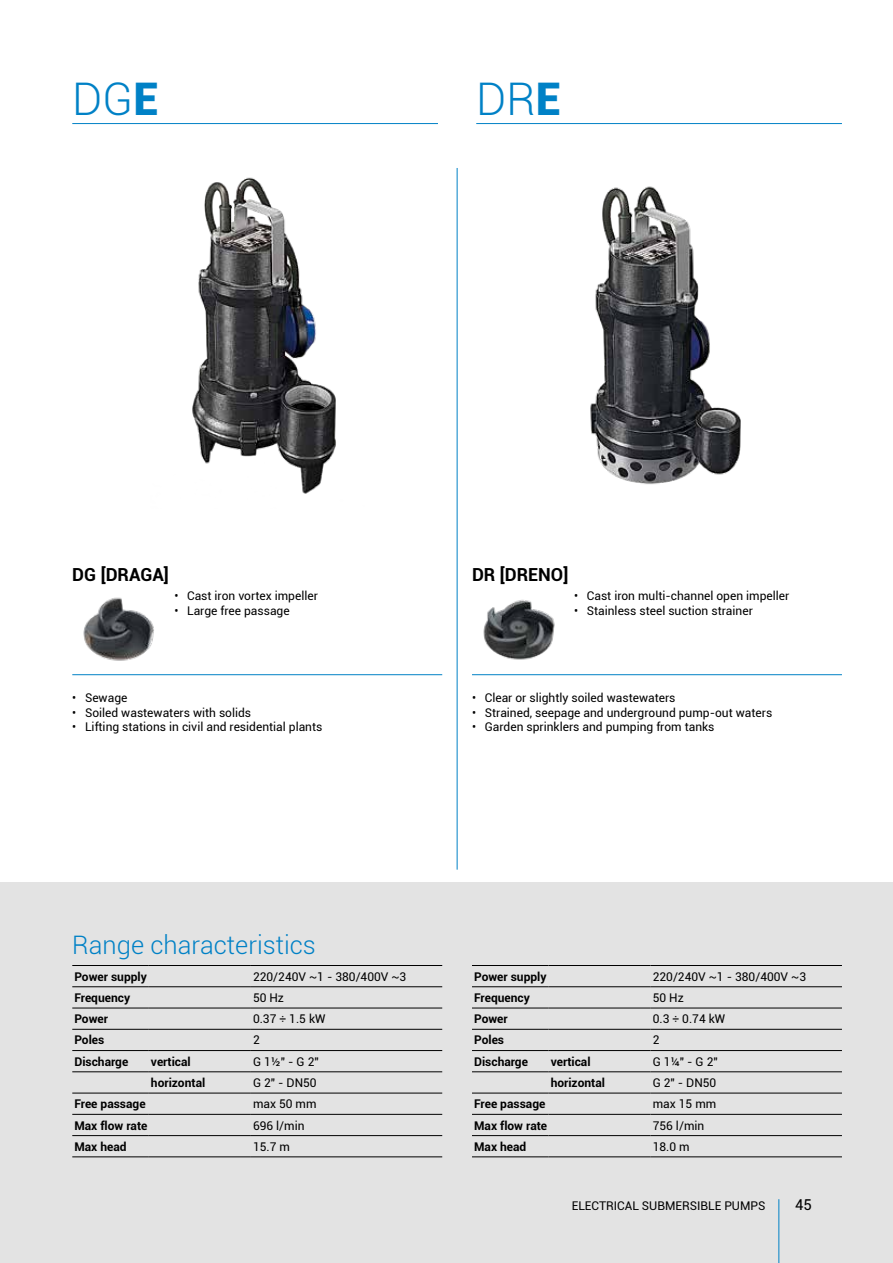
<style>
.page{position:relative;width:893px;height:1263px;background:#fff}
.page>*{position:absolute;margin:0;border:0;box-sizing:border-box;transform-origin:0 0}
.t1{font:300 45px "Roboto";color:#0081c6}
.t2{font:300 25.5px "Roboto";color:#0081c6}
.t3{font:700 18px "Roboto";color:#000}
.t4{font:15px "Roboto";color:#000}
.t5{font:12px/21.3px "Roboto";color:#000}
.t6{font:700 12px/21.3px "Roboto";color:#000}
.s1{font-weight:900}
</style>
<div class="page">
<img style="left:192px;top:177px;width:144px;height:317px">
<img style="left:590px;top:186px;width:151px;height:299px">
<img style="left:83px;top:597px;width:71px;height:64px">
<img style="left:483px;top:599px;width:72px;height:61px">
<div style="left:0;top:882px;width:893px;height:381px;background:#e3e3e3"></div>
<hr style="left:457px;top:168px;width:1px;height:702px;background:#0081c6">
<hr style="left:72px;top:674px;width:370px;height:1px;background:#0081c6">
<hr style="left:472px;top:674px;width:370px;height:1px;background:#0081c6">
<hr style="left:251px;top:965px;width:191px;height:1px;background:#000">
<hr style="left:251px;top:986px;width:191px;height:1px;background:#000">
<hr style="left:251px;top:1008px;width:191px;height:1px;background:#000">
<hr style="left:251px;top:1029px;width:191px;height:1px;background:#000">
<hr style="left:251px;top:1050px;width:191px;height:1px;background:#000">
<hr style="left:251px;top:1071px;width:191px;height:1px;background:#000">
<hr style="left:251px;top:1093px;width:191px;height:1px;background:#000">
<hr style="left:251px;top:1114px;width:191px;height:1px;background:#000">
<hr style="left:251px;top:1135px;width:191px;height:1px;background:#000">
<hr style="left:251px;top:1156px;width:191px;height:1px;background:#000">
<hr style="left:651px;top:965px;width:191px;height:1px;background:#000">
<hr style="left:651px;top:986px;width:191px;height:1px;background:#000">
<hr style="left:651px;top:1008px;width:191px;height:1px;background:#000">
<hr style="left:651px;top:1029px;width:191px;height:1px;background:#000">
<hr style="left:651px;top:1050px;width:191px;height:1px;background:#000">
<hr style="left:651px;top:1071px;width:191px;height:1px;background:#000">
<hr style="left:651px;top:1093px;width:191px;height:1px;background:#000">
<hr style="left:651px;top:1114px;width:191px;height:1px;background:#000">
<hr style="left:651px;top:1135px;width:191px;height:1px;background:#000">
<hr style="left:651px;top:1156px;width:191px;height:1px;background:#000">
<hr style="left:778px;top:1199px;width:1px;height:64px;background:#0081c6">
<hr style="left:476px;top:123px;width:366px;height:1px;background:#0081c6">
<hr style="left:72px;top:123px;width:366px;height:1px;background:#0081c6">
<hr style="left:72px;top:965px;width:77px;height:1px;background:#000">
<hr style="left:149px;top:965px;width:102px;height:1px;background:#000">
<hr style="left:72px;top:986px;width:77px;height:1px;background:#000">
<hr style="left:149px;top:986px;width:102px;height:1px;background:#000">
<hr style="left:72px;top:1029px;width:77px;height:1px;background:#000">
<hr style="left:149px;top:1029px;width:102px;height:1px;background:#000">
<hr style="left:72px;top:1050px;width:77px;height:1px;background:#000">
<hr style="left:149px;top:1050px;width:102px;height:1px;background:#000">
<hr style="left:72px;top:1071px;width:77px;height:1px;background:#000">
<hr style="left:149px;top:1071px;width:102px;height:1px;background:#000">
<hr style="left:72px;top:1093px;width:77px;height:1px;background:#000">
<hr style="left:149px;top:1093px;width:102px;height:1px;background:#000">
<hr style="left:72px;top:1114px;width:77px;height:1px;background:#000">
<hr style="left:149px;top:1114px;width:102px;height:1px;background:#000">
<hr style="left:72px;top:1135px;width:77px;height:1px;background:#000">
<hr style="left:149px;top:1135px;width:102px;height:1px;background:#000">
<hr style="left:72px;top:1156px;width:77px;height:1px;background:#000">
<hr style="left:149px;top:1156px;width:102px;height:1px;background:#000">
<hr style="left:72px;top:1008px;width:77px;height:1px;background:#000">
<hr style="left:149px;top:1008px;width:102px;height:1px;background:#000">
<hr style="left:472px;top:965px;width:77px;height:1px;background:#000">
<hr style="left:549px;top:965px;width:102px;height:1px;background:#000">
<hr style="left:472px;top:986px;width:77px;height:1px;background:#000">
<hr style="left:549px;top:986px;width:102px;height:1px;background:#000">
<hr style="left:472px;top:1029px;width:77px;height:1px;background:#000">
<hr style="left:549px;top:1029px;width:102px;height:1px;background:#000">
<hr style="left:472px;top:1050px;width:77px;height:1px;background:#000">
<hr style="left:549px;top:1050px;width:102px;height:1px;background:#000">
<hr style="left:472px;top:1071px;width:77px;height:1px;background:#000">
<hr style="left:549px;top:1071px;width:102px;height:1px;background:#000">
<hr style="left:472px;top:1093px;width:77px;height:1px;background:#000">
<hr style="left:549px;top:1093px;width:102px;height:1px;background:#000">
<hr style="left:472px;top:1114px;width:77px;height:1px;background:#000">
<hr style="left:549px;top:1114px;width:102px;height:1px;background:#000">
<hr style="left:472px;top:1135px;width:77px;height:1px;background:#000">
<hr style="left:549px;top:1135px;width:102px;height:1px;background:#000">
<hr style="left:472px;top:1156px;width:77px;height:1px;background:#000">
<hr style="left:549px;top:1156px;width:102px;height:1px;background:#000">
<hr style="left:472px;top:1008px;width:77px;height:1px;background:#000">
<hr style="left:549px;top:1008px;width:102px;height:1px;background:#000">
<h1 class="t1" style="left:72px;top:68px;width:88px">DG<span class="s1">E</span></h1>
<h1 class="t1" style="left:476px;top:68px;width:86px">DR<span class="s1">E</span></h1>
<h3 class="t3" style="left:72px;top:562px;width:98px">DG [DRAGA]</h3>
<h3 class="t3" style="left:472px;top:562px;width:98px">DR [DRENO]</h3>
<p class="t5" style="left:174px;top:585px;width:145px">• Cast iron vortex impeller</p>
<p class="t5" style="left:174px;top:599px;width:117px">• Large free passage</p>
<p class="t5" style="left:72px;top:687px;width:57px">• Sewage</p>
<p class="t5" style="left:72px;top:701px;width:180px">• Soiled wastewaters with solids</p>
<p class="t5" style="left:72px;top:716px;width:252px">• Lifting stations in civil and residential plants</p>
<p class="t5" style="left:574px;top:585px;width:217px">• Cast iron multi-channel open impeller</p>
<p class="t5" style="left:574px;top:599px;width:180px">• Stainless steel suction strainer</p>
<p class="t5" style="left:472px;top:687px;width:205px">• Clear or slightly soiled wastewaters</p>
<p class="t5" style="left:472px;top:701px;width:302px">• Strained, seepage and underground pump-out waters</p>
<p class="t5" style="left:472px;top:716px;width:244px">• Garden sprinklers and pumping from tanks</p>
<h2 class="t2" style="left:72px;top:927px;width:245px">Range characteristics</h2>
<p class="t6" style="left:74px;top:965px;width:74px">Power supply<br>Frequency<br>Power<br>Poles<br>Discharge</p>
<p class="t6" style="left:474px;top:965px;width:74px">Power supply<br>Frequency<br>Power<br>Poles<br>Discharge</p>
<p class="t5" style="left:253px;top:965px;width:155px">220/240V ~1 - 380/400V ~3<br>50 Hz<br>0.37 ÷ 1.5 kW<br>2<br>G 1½" - G 2"<br>G 2" - DN50<br>max 50 mm<br>696 l/min<br>15.7 m</p>
<p class="t5" style="left:653px;top:965px;width:155px">220/240V ~1 - 380/400V ~3<br>50 Hz<br>0.3 ÷ 0.74 kW<br>2<br>G 1¼" - G 2"<br>G 2" - DN50<br>max 15 mm<br>756 l/min<br>18.0 m</p>
<p class="t6" style="left:151px;top:1050px;width:56px">vertical horizontal</p>
<p class="t6" style="left:551px;top:1050px;width:56px">vertical horizontal</p>
<p class="t6" style="left:74px;top:1093px;width:75px">Free passage<br>Max flow rate<br>Max head</p>
<p class="t6" style="left:474px;top:1093px;width:75px">Free passage<br>Max flow rate<br>Max head</p>
<p class="t5" style="left:572px;top:1195px;width:195px">ELECTRICAL SUBMERSIBLE PUMPS</p>
<p class="t4" style="left:795px;top:1194px;width:18px">45</p>
</div>
